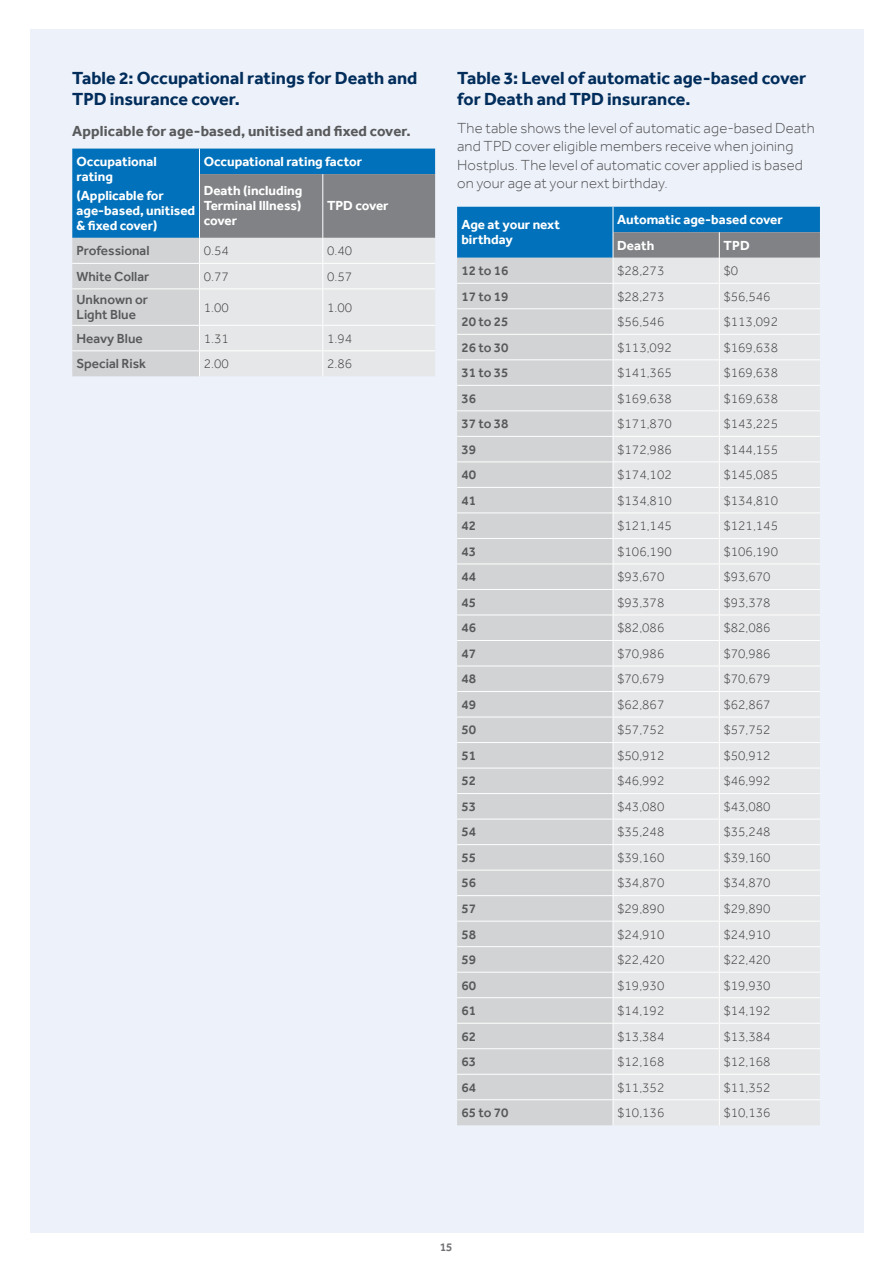
<style>
.page{position:relative;width:893px;height:1263px;background:#fff}
.page>*{position:absolute;margin:0;border:0;box-sizing:border-box;transform-origin:0 0}
.t1{font:700 18px/21px "Effra";color:#002d5b}
.t2{font:300 15px/18.6px "Effra";letter-spacing:.01em;color:#4d4d4f}
.t3{font:700 15px "Effra";letter-spacing:.01em;color:#58595b}
.t4{font:300 13.5px "Effra";color:#414042}
.t5{font:700 13.5px/15px "Effra";color:#fff}
.t6{font:500 13.5px/15px "Effra";color:#58595b}
.t7{font:500 12px "Effra";color:#6d6e71}
</style>
<div class="page">
<div style="left:30px;top:30px;width:833px;height:1203px;background:#edf1f9"></div>
<svg style="left:72px;top:149px;width:363px;height:227px;background:#9fb8c8"></svg>
<svg style="left:457px;top:207px;width:363px;height:918px;background:#d4d9dd"></svg>
<h1 class="t1" style="left:72px;top:68px;width:347px">Table 2: Occupational ratings for Death and<br>TPD insurance cover.</h1>
<p class="t3" style="left:72px;top:122px;width:340px">Applicable for age-based, unitised and fixed cover.</p>
<p class="t5" style="left:77px;top:153px;width:82px">Occupational rating</p>
<p class="t5" style="left:77px;top:188px;width:120px">(Applicable for age-based, unitised &amp; fixed cover)</p>
<p class="t5" style="left:204px;top:146px;width:160px;line-height:29.7px">Occupational rating factor<br>Death (including</p>
<p class="t5" style="left:204px;top:198px;width:99px">Terminal Illness) cover</p>
<p class="t5" style="left:327px;top:198px;width:63px">TPD cover</p>
<p class="t6" style="left:77px;top:243px;width:75px">Professional</p>
<p class="t4" style="left:204px;top:243px;width:27px">0.54</p>
<p class="t4" style="left:327px;top:243px;width:27px">0.40</p>
<p class="t6" style="left:77px;top:268px;width:74px">White Collar</p>
<p class="t4" style="left:204px;top:268px;width:27px">0.77</p>
<p class="t4" style="left:327px;top:268px;width:27px">0.57</p>
<p class="t6" style="left:77px;top:292px;width:73px">Unknown or<br>Light Blue</p>
<p class="t4" style="left:204px;top:299px;width:27px">1.00</p>
<p class="t4" style="left:327px;top:299px;width:27px">1.00</p>
<p class="t6" style="left:77px;top:330px;width:68px">Heavy Blue</p>
<p class="t4" style="left:204px;top:330px;width:27px">1.31</p>
<p class="t4" style="left:327px;top:330px;width:27px">1.94</p>
<p class="t6" style="left:77px;top:356px;width:71px">Special Risk</p>
<p class="t4" style="left:204px;top:355px;width:27px">2.00</p>
<p class="t4" style="left:327px;top:355px;width:27px">2.86</p>
<h1 class="t1" style="left:457px;top:68px;width:351px">Table 3: Level of automatic age-based cover for Death and TPD insurance.</h1>
<p class="t2" style="left:457px;top:118px;width:359px">The table shows the level of automatic age-based Death and TPD cover eligible members receive when joining Hostplus. The level of automatic cover applied is based on your age at your next birthday.</p>
<p class="t5" style="left:461px;top:217px;width:100px">Age at your next birthday</p>
<p class="t5" style="left:617px;top:207px;width:167px;line-height:25.5px">Automatic age-based cover<br>Death</p>
<p class="t5" style="left:724px;top:237px;width:28px">TPD</p>
<p class="t6" style="left:461px;top:263px;width:49px">12 to 16</p>
<p class="t4" style="left:617px;top:262px;width:49px">$28,273</p>
<p class="t4" style="left:724px;top:262px;width:16px">$0</p>
<p class="t6" style="left:461px;top:288px;width:49px">17 to 19</p>
<p class="t4" style="left:617px;top:288px;width:49px">$28,273</p>
<p class="t4" style="left:724px;top:288px;width:49px">$56,546</p>
<p class="t6" style="left:461px;top:314px;width:49px">20 to 25</p>
<p class="t4" style="left:617px;top:313px;width:49px">$56,546</p>
<p class="t4" style="left:724px;top:313px;width:56px">$113,092</p>
<p class="t6" style="left:461px;top:339px;width:49px">26 to 30</p>
<p class="t4" style="left:617px;top:339px;width:56px">$113,092</p>
<p class="t4" style="left:724px;top:339px;width:56px">$169,638</p>
<p class="t6" style="left:461px;top:365px;width:49px">31 to 35</p>
<p class="t4" style="left:617px;top:365px;width:56px">$141,365</p>
<p class="t4" style="left:724px;top:365px;width:56px">$169,638</p>
<p class="t6" style="left:461px;top:390px;width:16px">36</p>
<p class="t4" style="left:617px;top:390px;width:56px">$169,638</p>
<p class="t4" style="left:724px;top:390px;width:56px">$169,638</p>
<p class="t6" style="left:461px;top:416px;width:49px">37 to 38</p>
<p class="t4" style="left:617px;top:416px;width:56px">$171,870</p>
<p class="t4" style="left:724px;top:416px;width:56px">$143,225</p>
<p class="t6" style="left:461px;top:441px;width:16px">39</p>
<p class="t4" style="left:617px;top:441px;width:56px">$172,986</p>
<p class="t4" style="left:724px;top:441px;width:56px">$144,155</p>
<p class="t6" style="left:461px;top:467px;width:16px">40</p>
<p class="t4" style="left:617px;top:467px;width:56px">$174,102</p>
<p class="t4" style="left:724px;top:467px;width:56px">$145,085</p>
<p class="t6" style="left:461px;top:492px;width:16px">41</p>
<p class="t4" style="left:617px;top:492px;width:56px">$134,810</p>
<p class="t4" style="left:724px;top:492px;width:56px">$134,810</p>
<p class="t6" style="left:461px;top:518px;width:16px">42</p>
<p class="t4" style="left:617px;top:518px;width:56px">$121,145</p>
<p class="t4" style="left:724px;top:518px;width:56px">$121,145</p>
<p class="t6" style="left:461px;top:544px;width:16px">43</p>
<p class="t4" style="left:617px;top:543px;width:56px">$106,190</p>
<p class="t4" style="left:724px;top:543px;width:56px">$106,190</p>
<p class="t6" style="left:461px;top:569px;width:16px">44</p>
<p class="t4" style="left:617px;top:569px;width:49px">$93,670</p>
<p class="t4" style="left:724px;top:569px;width:49px">$93,670</p>
<p class="t6" style="left:461px;top:595px;width:16px">45</p>
<p class="t4" style="left:617px;top:594px;width:49px">$93,378</p>
<p class="t4" style="left:724px;top:594px;width:49px">$93,378</p>
<p class="t6" style="left:461px;top:620px;width:16px">46</p>
<p class="t4" style="left:617px;top:620px;width:49px">$82,086</p>
<p class="t4" style="left:724px;top:620px;width:49px">$82,086</p>
<p class="t6" style="left:461px;top:646px;width:16px">47</p>
<p class="t4" style="left:617px;top:645px;width:49px">$70,986</p>
<p class="t4" style="left:724px;top:645px;width:49px">$70,986</p>
<p class="t6" style="left:461px;top:671px;width:16px">48</p>
<p class="t4" style="left:617px;top:671px;width:49px">$70,679</p>
<p class="t4" style="left:724px;top:671px;width:49px">$70,679</p>
<p class="t6" style="left:461px;top:697px;width:16px">49</p>
<p class="t4" style="left:617px;top:696px;width:49px">$62,867</p>
<p class="t4" style="left:724px;top:696px;width:49px">$62,867</p>
<p class="t6" style="left:461px;top:722px;width:16px">50</p>
<p class="t4" style="left:617px;top:722px;width:49px">$57,752</p>
<p class="t4" style="left:724px;top:722px;width:49px">$57,752</p>
<p class="t6" style="left:461px;top:748px;width:16px">51</p>
<p class="t4" style="left:617px;top:747px;width:49px">$50,912</p>
<p class="t4" style="left:724px;top:747px;width:49px">$50,912</p>
<p class="t6" style="left:461px;top:773px;width:16px">52</p>
<p class="t4" style="left:617px;top:773px;width:49px">$46,992</p>
<p class="t4" style="left:724px;top:773px;width:49px">$46,992</p>
<p class="t6" style="left:461px;top:799px;width:16px">53</p>
<p class="t4" style="left:617px;top:798px;width:49px">$43,080</p>
<p class="t4" style="left:724px;top:798px;width:49px">$43,080</p>
<p class="t6" style="left:461px;top:824px;width:16px">54</p>
<p class="t4" style="left:617px;top:824px;width:49px">$35,248</p>
<p class="t4" style="left:724px;top:824px;width:49px">$35,248</p>
<p class="t6" style="left:461px;top:850px;width:16px">55</p>
<p class="t4" style="left:617px;top:849px;width:49px">$39,160</p>
<p class="t4" style="left:724px;top:849px;width:49px">$39,160</p>
<p class="t6" style="left:461px;top:875px;width:16px">56</p>
<p class="t4" style="left:617px;top:875px;width:49px">$34,870</p>
<p class="t4" style="left:724px;top:875px;width:49px">$34,870</p>
<p class="t6" style="left:461px;top:901px;width:16px">57</p>
<p class="t4" style="left:617px;top:900px;width:49px">$29,890</p>
<p class="t4" style="left:724px;top:900px;width:49px">$29,890</p>
<p class="t6" style="left:461px;top:926px;width:16px">58</p>
<p class="t4" style="left:617px;top:926px;width:49px">$24,910</p>
<p class="t4" style="left:724px;top:926px;width:49px">$24,910</p>
<p class="t6" style="left:461px;top:952px;width:16px">59</p>
<p class="t4" style="left:617px;top:951px;width:49px">$22,420</p>
<p class="t4" style="left:724px;top:951px;width:49px">$22,420</p>
<p class="t6" style="left:461px;top:977px;width:16px">60</p>
<p class="t4" style="left:617px;top:977px;width:49px">$19,930</p>
<p class="t4" style="left:724px;top:977px;width:49px">$19,930</p>
<p class="t6" style="left:461px;top:1003px;width:16px">61</p>
<p class="t4" style="left:617px;top:1002px;width:49px">$14,192</p>
<p class="t4" style="left:724px;top:1002px;width:49px">$14,192</p>
<p class="t6" style="left:461px;top:1028px;width:16px">62</p>
<p class="t4" style="left:617px;top:1028px;width:49px">$13,384</p>
<p class="t4" style="left:724px;top:1028px;width:49px">$13,384</p>
<p class="t6" style="left:461px;top:1054px;width:16px">63</p>
<p class="t4" style="left:617px;top:1053px;width:49px">$12,168</p>
<p class="t4" style="left:724px;top:1053px;width:49px">$12,168</p>
<p class="t6" style="left:461px;top:1079px;width:16px">64</p>
<p class="t4" style="left:617px;top:1079px;width:49px">$11,352</p>
<p class="t4" style="left:724px;top:1079px;width:49px">$11,352</p>
<p class="t6" style="left:461px;top:1105px;width:49px">65 to 70</p>
<p class="t4" style="left:617px;top:1105px;width:49px">$10,136</p>
<p class="t4" style="left:724px;top:1105px;width:49px">$10,136</p>
<p class="t7" style="left:441px;top:1239px;width:13px">15</p>
</div>
